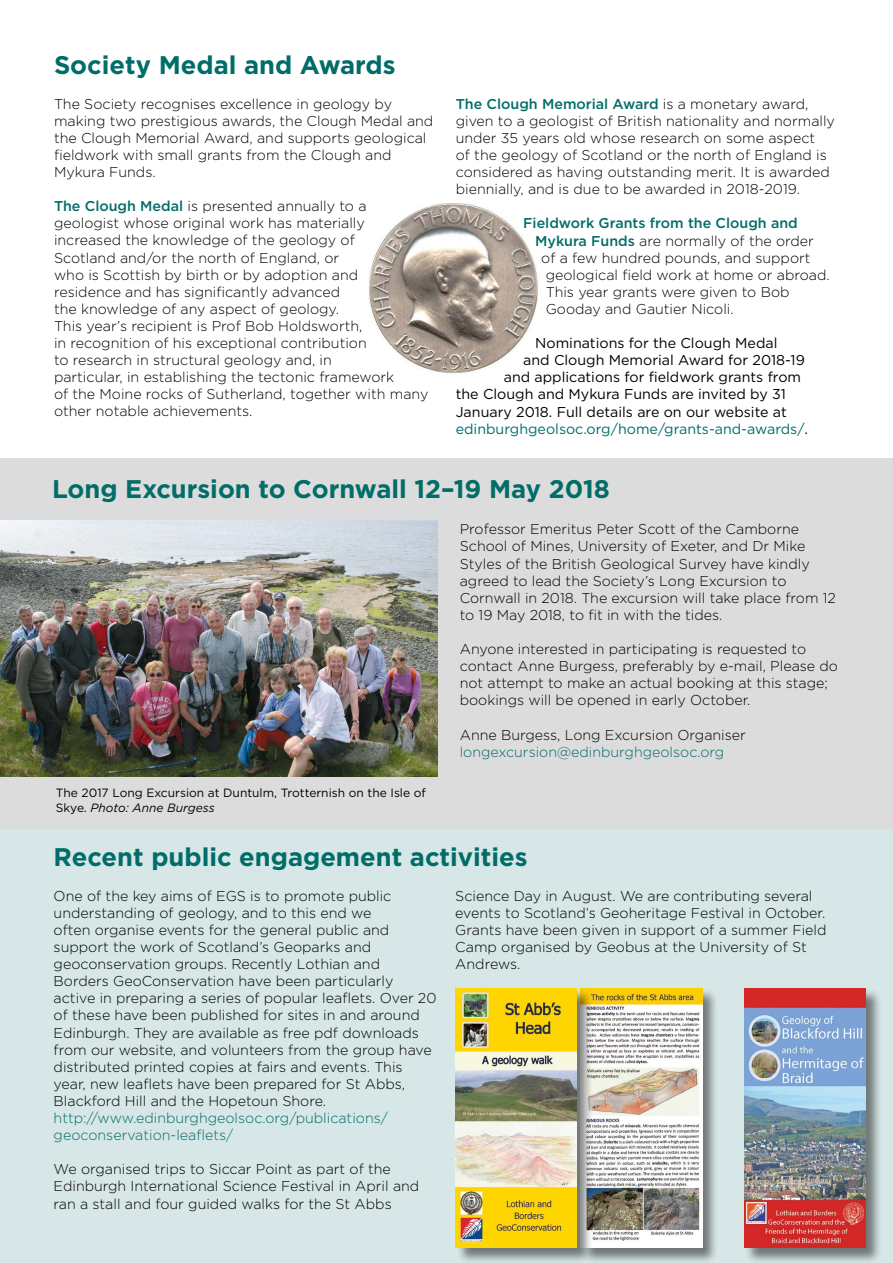
<style>
.page{position:relative;width:893px;height:1263px;background:#fff}
.page>*{position:absolute;margin:0;border:0;box-sizing:border-box;transform-origin:0 0}
.t1{font:700 25.5px "Gotham";color:#006d68}
.t2{font:300 14.25px/17.1px "Gotham";color:#000}
.t3{font:14.25px "Gotham";color:#000}
.t4{font:300 14.25px/17.1px "Gotham";color:#006d68}
.t5{font:14.25px "Gotham";color:#006d68}
.t6{font:500 14.25px "Gotham";color:#006d68}
.t7{font:12px/14.4px "Gotham";color:#000}
.s1{font-weight:500;color:#006d68}
.s2{color:#000}
.s3{font-style:italic}
</style>
<div class="page">
<div style="left:0;top:810px;width:893px;height:453px;background:#d7e6e6"></div>
<img style="left:369px;top:203px;width:170px;height:171px">
<div style="left:0;top:458px;width:893px;height:371px;background:#dcdcdc"></div>
<img style="left:0;top:521px;width:437px;height:255px">
<div style="left:745px;top:988px;width:137px;height:275px;background:#000;opacity:.48"></div>
<img style="left:744px;top:988px;width:121px;height:259px">
<div style="left:581px;top:988px;width:138px;height:275px;background:#000;opacity:.48"></div>
<img style="left:593px;top:988px;width:109px;height:259px">
<div style="left:456px;top:988px;width:137px;height:275px;background:#000;opacity:.48"></div>
<img style="left:455px;top:988px;width:122px;height:259px">
<h1 class="t1" style="left:54px;top:48px;width:343px">Society Medal and Awards</h1>
<p class="t2" style="left:54px;top:95px;width:381px">The Society recognises excellence in geology by making two prestigious awards, the Clough Medal and the Clough Memorial Award, and supports geological fieldwork with small grants from the Clough and Mykura Funds.</p>
<p class="t2" style="left:54px;top:197px;width:376px"><span class="s1">The Clough Medal</span> is presented annually to a geologist whose original work has materially increased the knowledge of the geology of<br>Scotland and/or the north of England, or<br>who is Scottish by birth or by adoption and residence and has significantly advanced<br>the knowledge of any aspect of geology.<br>This year’s recipient is Prof Bob Holdsworth,<br>in recognition of his exceptional contribution<br>to research in structural geology and, in<br>particular, in establishing the tectonic framework<br>of the Moine rocks of Sutherland, together with many other notable achievements.</p>
<p class="t2" style="left:456px;top:95px;width:381px"><span class="s1">The Clough Memorial Award</span> is a monetary award, given to a geologist of British nationality and normally under 35 years old whose research on some aspect<br>of the geology of Scotland or the north of England is considered as having outstanding merit. It is awarded biennially, and is due to be awarded in 2018-2019.</p>
<p class="t6" style="left:523px;top:214px;width:276px">Fieldwork Grants from the Clough and</p>
<p class="t2" style="left:535px;top:232px;width:280px"><span class="s1">Mykura Funds</span> are normally of the order</p>
<p class="t2" style="left:541px;top:249px;width:271px">of a few hundred pounds, and support</p>
<p class="t2" style="left:546px;top:266px;width:285px">geological field work at home or abroad.</p>
<p class="t2" style="left:546px;top:283px;width:245px">This year grants were given to Bob</p>
<p class="t2" style="left:546px;top:300px;width:189px">Gooday and Gautier Nicoli.</p>
<p class="t3" style="left:535px;top:334px;width:244px">Nominations for the Clough Medal</p>
<p class="t3" style="left:523px;top:351px;width:283px">and Clough Memorial Award for 2018-19</p>
<p class="t3" style="left:504px;top:368px;width:299px">and applications for fieldwork grants from</p>
<p class="t3" style="left:456px;top:385px;width:332px">the Clough and Mykura Funds are invited by 31</p>
<p class="t3" style="left:456px;top:402px;width:333px">January 2018. Full details are on our website at</p>
<p class="t5" style="left:456px;top:419px;width:354px">edinburghgeolsoc.org/home/grants-and-awards/<span class="s2">.</span></p>
<h1 class="t1" style="left:52px;top:472px;width:559px">Long Excursion to Cornwall 12–19 May 2018</h1>
<p class="t7" style="left:56px;top:785px;width:372px">The 2017 Long Excursion at Duntulm, Trotternish on the Isle of<br>Skye. <span class="s3">Photo: Anne Burgess</span></p>
<p class="t2" style="left:460px;top:520px;width:378px">Professor Emeritus Peter Scott of the Camborne School of Mines, University of Exeter, and Dr Mike Styles of the British Geological Survey have kindly agreed to lead the Society’s Long Excursion to Cornwall in 2018. The excursion will take place from 12 to 19 May 2018, to fit in with the tides.</p>
<p class="t2" style="left:460px;top:640px;width:380px">Anyone interested in participating is requested to contact Anne Burgess, preferably by e-mail, Please do not attempt to make an actual booking at this stage; bookings will be opened in early October.</p>
<p class="t2" style="left:460px;top:725px;width:288px">Anne Burgess, Long Excursion Organiser</p>
<p class="t4" style="left:460px;top:743px;width:266px">longexcursion@edinburghgeolsoc.org</p>
<h1 class="t1" style="left:54px;top:840px;width:475px">Recent public engagement activities</h1>
<p class="t2" style="left:54px;top:887px;width:384px">One of the key aims of EGS is to promote public understanding of geology, and to this end we<br>often organise events for the general public and support the work of Scotland’s Geoparks and geoconservation groups. Recently Lothian and Borders GeoConservation have been particularly active in preparing a series of popular leaflets. Over 20 of these have been published for sites in and around Edinburgh. They are available as free pdf downloads from our website, and volunteers from the group have distributed printed copies at fairs and events. This year, new leaflets have been prepared for St Abbs, Blackford Hill and the Hopetoun Shore.</p>
<p class="t4" style="left:54px;top:1109px;width:336px">http://www.edinburghgeolsoc.org/publications/ geoconservation-leaflets/</p>
<p class="t2" style="left:54px;top:1160px;width:367px">We organised trips to Siccar Point as part of the<br>Edinburgh International Science Festival in April and ran a stall and four guided walks for the St Abbs</p>
<p class="t2" style="left:455px;top:887px;width:373px">Science Day in August. We are contributing several events to Scotland’s Geoheritage Festival in October.<br>Grants have been given in support of a summer Field Camp organised by Geobus at the University of St Andrews.</p>
</div>
